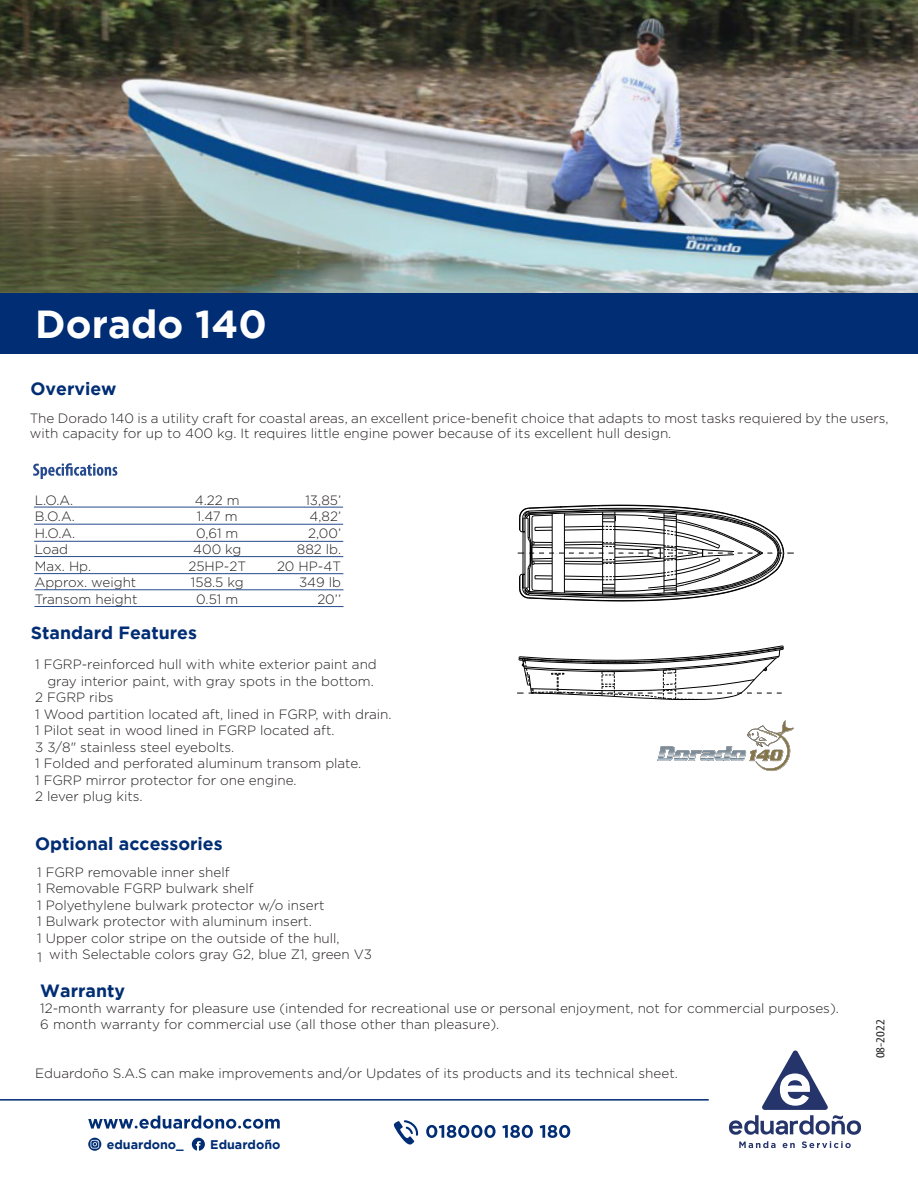
<style>
.page{position:relative;width:918px;height:1188px;background:#fff}
.page>*{position:absolute;margin:0;border:0;box-sizing:border-box;transform-origin:0 0}
.t1{font:700 39px "Gotham";color:#fff}
.t2{font:700 17.7px "Gotham";color:#002d74}
.t3{font:300 13.5px/16.5px "Gotham";color:#231f20}
.t4{font:300 13.5px/16.2px "Gotham";color:#221e20}
.t5{font:700 12.6px "Gotham";color:#002d74}
.t6{font:condensed 12.45px "Myriad Pro";color:#272525;scale:1.2 1}
</style>
<div class="page">
<hr style="left:34px;top:507px;width:309px;height:1px;background:#264a8d">
<hr style="left:34px;top:524px;width:309px;height:1px;background:#264a8d">
<hr style="left:34px;top:541px;width:309px;height:1px;background:#264a8d">
<hr style="left:34px;top:556px;width:309px;height:1px;background:#264a8d">
<hr style="left:34px;top:573px;width:309px;height:1px;background:#264a8d">
<hr style="left:34px;top:589px;width:309px;height:1px;background:#264a8d">
<hr style="left:34px;top:606px;width:310px;height:1px;background:#264a8d">
<svg style="left:33px;top:463px;width:84px;height:16px"></svg>
<svg style="left:517px;top:645px;width:267px;height:55px"></svg>
<svg style="left:518px;top:505px;width:276px;height:97px"></svg>
<svg style="left:657px;top:720px;width:137px;height:51px"></svg>
<hr style="left:0;top:1099px;width:709px;height:2px;background:#002d74">
<svg style="left:426px;top:1125px;width:70px;height:13px"></svg>
<svg style="left:502px;top:1125px;width:31px;height:13px"></svg>
<svg style="left:540px;top:1125px;width:30px;height:13px"></svg>
<svg style="left:393px;top:1120px;width:25px;height:25px"></svg>
<svg style="left:88px;top:1116px;width:192px;height:13px"></svg>
<svg style="left:88px;top:1138px;width:13px;height:13px"></svg>
<svg style="left:192px;top:1138px;width:13px;height:13px"></svg>
<img style="left:0;top:0;width:918px;height:294px">
<div style="left:0;top:294px;width:918px;height:60px;background:#002d74"></div>
<svg style="left:729px;top:1050px;width:132px;height:85px"></svg>
<svg style="left:739px;top:1141px;width:37px;height:7px"></svg>
<svg style="left:783px;top:1143px;width:12px;height:5px"></svg>
<svg style="left:802px;top:1141px;width:49px;height:7px"></svg>
<h1 class="t1" style="left:35px;top:301px;width:233px">Dorado 140</h1>
<h2 class="t2" style="left:30px;top:379px;width:88px">Overview</h2>
<p class="t3" style="left:30px;top:411px;width:860px;line-height:15px">The Dorado 140 is a utility craft for coastal areas, an excellent price-benefit choice that adapts to most tasks requiered by the users, with capacity for up to 400 kg. It requires little engine power because of its excellent hull design.</p>
<p class="t3" style="left:35px;top:492px;width:104px">L.O.A.<br>B.O.A.<br>H.O.A.<br>Load<br>Max. Hp.<br>Approx. weight<br>Transom height</p>
<p class="t3" style="left:188px;top:492px;width:59px;text-align:center">4.22 m<br>1.47 m<br>0,61 m<br>400 kg<br>25HP-2T<br>158.5 kg<br>0.51 m</p>
<p class="t3" style="left:277px;top:492px;width:66px;text-align:right">13,85’<br>4,82’<br>2,00’<br>882 lb.<br>20 HP-4T<br>349 lb<br>20’’</p>
<h2 class="t2" style="left:31px;top:623px;width:168px">Standard Features</h2>
<p class="t3" style="left:35px;top:656px;width:343px">1 FGRP-reinforced hull with white exterior paint and</p>
<p class="t3" style="left:47px;top:673px;width:328px">gray interior paint, with gray spots in the bottom.</p>
<p class="t3" style="left:35px;top:689px;width:80px">2 FGRP ribs</p>
<p class="t3" style="left:35px;top:706px;width:358px">1 Wood partition located aft, lined in FGRP, with drain.</p>
<p class="t3" style="left:35px;top:722px;width:301px">1 Pilot seat in wood lined in FGRP located aft.</p>
<p class="t3" style="left:35px;top:739px;width:201px">3 3/8" stainless steel eyebolts.</p>
<p class="t3" style="left:35px;top:755px;width:328px">1 Folded and perforated aluminum transom plate.</p>
<p class="t3" style="left:35px;top:772px;width:263px">1 FGRP mirror protector for one engine.</p>
<p class="t3" style="left:35px;top:788px;width:109px">2 lever plug kits.</p>
<h2 class="t2" style="left:35px;top:833px;width:189px">Optional accessories</h2>
<p class="t3" style="left:37px;top:864px;width:304px">1 FGRP removable inner shelf<br>1 Removable FGRP bulwark shelf<br>1 Polyethylene bulwark protector w/o insert<br>1 Bulwark protector with aluminum insert.<br>1 Upper color stripe on the outside of the hull,</p>
<p class="t3" style="left:38px;top:948px;width:6px">1</p>
<p class="t3" style="left:49px;top:946px;width:324px">with Selectable colors gray G2, blue Z1, green V3</p>
<h2 class="t2" style="left:40px;top:980px;width:86px">Warranty</h2>
<p class="t4" style="left:40px;top:1000px;width:800px">12-month warranty for pleasure use (intended for recreational use or personal enjoyment, not for commercial purposes).<br>6 month warranty for commercial use (all those other than pleasure).</p>
<p class="t3" style="left:35px;top:1065px;width:644px">Eduardoño S.A.S can make improvements and/or Updates of its products and its technical sheet.</p>
<p class="t5" style="left:107px;top:1137px;width:79px">eduardono_</p>
<p class="t5" style="left:210px;top:1138px;width:72px">Eduardoño</p>
<p class="t6" style="left:873px;top:1058px;width:34px;rotate:-90deg">08-2022</p>
</div>
